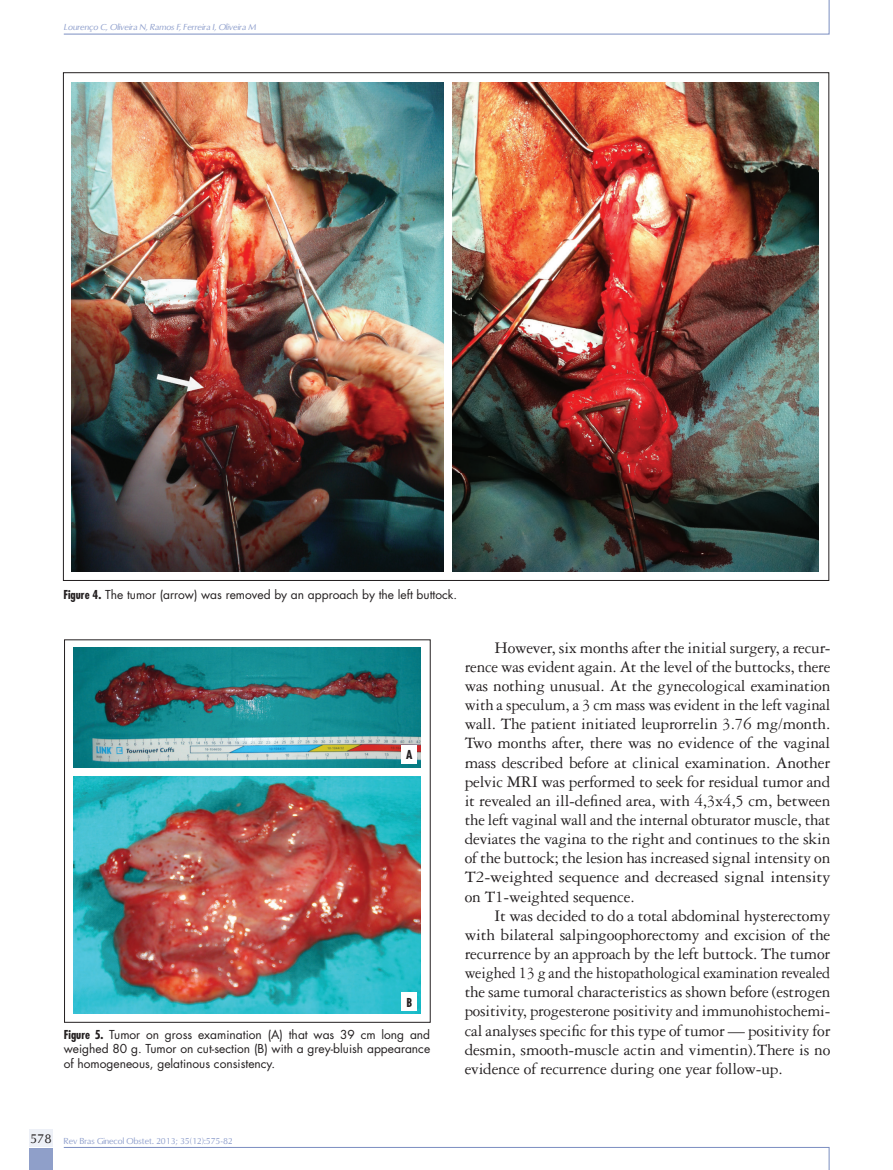
<style>
.page{position:relative;width:893px;height:1170px;background:#fff}
.page>*{position:absolute;margin:0;border:0;box-sizing:border-box;transform-origin:0 0}
.t1{font:17.25px/19.2px "Garamond 3 LT Std";letter-spacing:-.01em;color:#231f20;text-align:justify}
.t2{font:12px/14.4px "Futura Std";color:#231f20;text-align:justify}
.t3{font:700 condensed 12px "Futura Std";color:#231f20}
.t4{font:italic 8.25px "Omni";color:#90a0cd}
.t5{font:8.25px "Omni";color:#90a0cd}
.s1{font-weight:700;font-stretch:condensed}
.s2{font-size:12px;color:#231f20}
</style>
<div class="page">
<div style="left:29px;top:1148px;width:23px;height:21px;background:#8f9fc9"></div>
<div style="left:29px;top:1129px;width:23px;height:17px;background:#edf0f7"></div>
<svg style="left:63px;top:1147px;width:767px;height:22px"></svg>
<svg style="left:63px;top:0;width:767px;height:35px"></svg>
<img style="left:72px;top:82px;width:372px;height:489px">
<img style="left:452px;top:82px;width:366px;height:489px">
<div style="left:64px;top:639px;width:367px;height:383px;border:1px solid #231f20"></div>
<img style="left:73px;top:647px;width:348px;height:120px">
<div style="left:402px;top:744px;width:15px;height:19px;background:#fff"></div>
<img style="left:73px;top:776px;width:348px;height:237px">
<div style="left:402px;top:992px;width:15px;height:18px;background:#fff"></div>
<p class="t4" style="left:64px;top:22px;width:194px">Lourenço C, Oliveira N, Ramos F, Ferreira I, Oliveira M</p>
<p class="t2" style="left:63px;top:587px;width:395px"><span class="s1">Figure 4.</span> The tumor (arrow) was removed by an approach by the left buttock.</p>
<p class="t3" style="left:406px;top:747px;width:8px">A</p>
<p class="t3" style="left:406px;top:994px;width:7px">B</p>
<p class="t2" style="left:64px;top:1027px;width:368px"><span class="s1">Figure 5.</span> Tumor on gross examination (A) that was 39 cm long and weighed 80 g. Tumor on cut-section (B) with a grey-bluish appearance of homogeneous, gelatinous consistency.</p>
<p class="t1" style="left:465px;top:638px;width:367px;text-indent:30px">However, six months after the initial surgery, a recur&shy;rence was evident again. At the level of the buttocks, there was nothing unusual. At the gynecological examination with a speculum, a 3 cm mass was evident in the left vaginal wall. The patient initiated leuprorrelin 3.76 mg/month.<br>Two months after, there was no evidence of the vaginal mass described before at clinical examination. Another pelvic MRI was performed to seek for residual tumor and it revealed an ill-defined area, with 4,3x4,5 cm, between the left vaginal wall and the internal obturator muscle, that deviates the vagina to the right and continues to the skin of the buttock; the lesion has increased signal intensity on T2-weighted sequence and decreased signal intensity on T1-weighted sequence.</p>
<p class="t1" style="left:465px;top:905px;width:367px;text-indent:30px">It was decided to do a total abdominal hysterectomy with bilateral salpingoophorectomy and excision of the recurrence by an approach by the left buttock. The tumor weighed 13 g and the histopathological examination revealed the same tumoral characteristics as shown before (estrogen positivity, progesterone positivity and immunohistochemi&shy;cal analyses specific for this type of tumor — positivity for desmin, smooth-muscle actin and vimentin).There is no evidence of recurrence during one year follow-up.</p>
<p class="t5" style="left:30px;top:1135px;width:204px"><span class="s2">578</span> Rev Bras Ginecol Obstet. 2013; 35(12):575-82</p>
</div>
